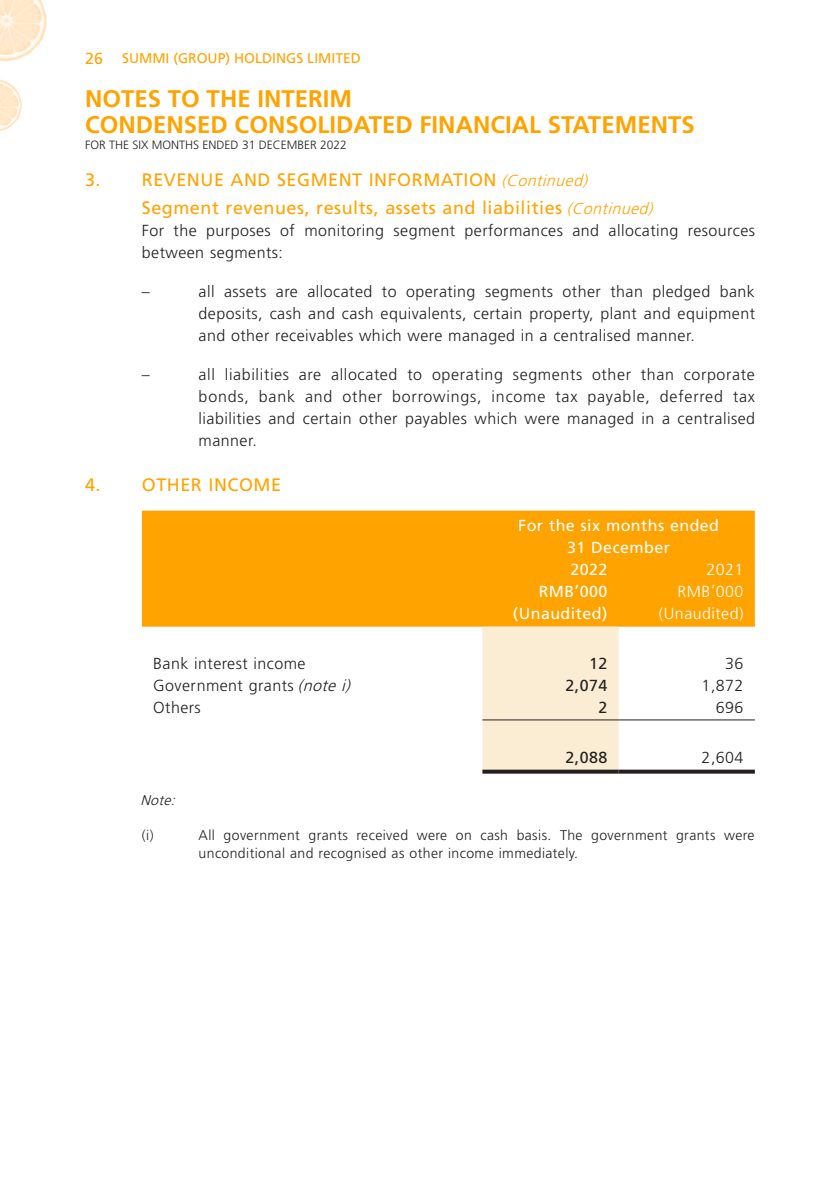
<style>
.page{position:relative;width:840px;height:1191px;background:#fff}
.page>*{position:absolute;margin:0;border:0;box-sizing:border-box;transform-origin:0 0}
.t1{font:700 24px/26px "Frutiger LT Std";color:#ffa300}
.t2{font:18px/28px "Frutiger LT Std";letter-spacing:.03em;color:#ffa300}
.t3{font:300 16px/22px "Frutiger LT Std";letter-spacing:.03em;color:#231f20;text-align:justify}
.t4{font:16px/22px "Frutiger LT Std";letter-spacing:.03em;color:#fff}
.t5{font:300 16px "Frutiger LT Std";letter-spacing:.03em;color:#fff}
.t6{font:16px "Frutiger LT Std";letter-spacing:.03em;color:#231f20}
.t7{font:300 14px/18px "Frutiger LT Std";letter-spacing:.03em;color:#231f20}
.t8{font:14px "Frutiger LT Std";color:#ffa300}
.t9{font:italic 300 14px "Frutiger LT Std";color:#231f20}
.t10{font:300 12px "Frutiger LT Std";color:#231f20}
.s1{font-size:16px}
.s2{font-weight:300;font-style:italic;font-size:16px}
.s3{font-style:italic}
</style>
<div class="page">
<img style="left:0;top:0;width:755px;height:774px">
<div style="left:142px;top:510px;width:612px;height:116px;background:#ffa300"></div>
<div style="left:482px;top:626px;width:136px;height:143px;background:#fbedd4"></div>
<hr style="left:482px;top:719px;width:136px;height:1px;background:#231f20">
<hr style="left:618px;top:719px;width:136px;height:1px;background:#231f20">
<svg style="left:482px;top:769px;width:136px;height:4px"></svg>
<svg style="left:618px;top:769px;width:136px;height:4px"></svg>
<p class="t8" style="left:85px;top:50px;width:277px"><span class="s1">26</span> SUMMI (GROUP) HOLDINGS LIMITED</p>
<h1 class="t1" style="left:85px;top:85px;width:610px">NOTES TO THE INTERIM<br>CONDENSED CONSOLIDATED FINANCIAL STATEMENTS</h1>
<p class="t10" style="left:85px;top:138px;width:263px">FOR THE SIX MONTHS ENDED 31 DECEMBER 2022</p>
<p class="t2" style="left:142px;top:166px;width:516px;text-indent:-57px">3. REVENUE AND SEGMENT INFORMATION <span class="s2">(Continued)<br></span>Segment revenues, results, assets and liabilities <span class="s2">(Continued)</span></p>
<p class="t3" style="left:142px;top:220px;width:614px">For the purposes of monitoring segment performances and allocating resources between segments:</p>
<p class="t3" style="left:142px;top:281px;width:9px">–</p>
<p class="t3" style="left:198px;top:281px;width:557px">all assets are allocated to operating segments other than pledged bank deposits, cash and cash equivalents, certain property, plant and equipment and other receivables which were managed in a centralised manner.</p>
<p class="t3" style="left:142px;top:364px;width:9px">–</p>
<p class="t3" style="left:198px;top:364px;width:557px">all liabilities are allocated to operating segments other than corporate bonds, bank and other borrowings, income tax payable, deferred tax liabilities and certain other payables which were managed in a centralised manner.</p>
<p class="t2" style="left:85px;top:471px;width:197px">4. OTHER INCOME</p>
<p class="t4" style="left:567px;top:514px;width:153px;text-indent:-49px">For the six months ended<br>31 December<br>2022</p>
<p class="t5" style="left:706px;top:560px;width:38px">2021</p>
<p class="t4" style="left:538px;top:580px;width:70px">RMB’000</p>
<p class="t5" style="left:677px;top:582px;width:67px">RMB’000</p>
<p class="t4" style="left:512px;top:602px;width:96px">(Unaudited)</p>
<p class="t5" style="left:658px;top:604px;width:86px">(Unaudited)</p>
<p class="t3" style="left:153px;top:652px;width:154px">Bank interest income</p>
<p class="t6" style="left:588px;top:653px;width:20px">12</p>
<p class="t3" style="left:724px;top:652px;width:20px">36</p>
<p class="t3" style="left:153px;top:674px;width:203px">Government grants <span class="s3">(note i)</span></p>
<p class="t6" style="left:565px;top:675px;width:43px">2,074</p>
<p class="t3" style="left:701px;top:674px;width:43px">1,872</p>
<p class="t3" style="left:153px;top:696px;width:49px">Others</p>
<p class="t6" style="left:598px;top:697px;width:10px">2</p>
<p class="t3" style="left:715px;top:696px;width:29px">696</p>
<p class="t6" style="left:565px;top:748px;width:43px">2,088</p>
<p class="t3" style="left:701px;top:747px;width:43px">2,604</p>
<p class="t9" style="left:140px;top:792px;width:40px">Note:</p>
<p class="t7" style="left:142px;top:826px;width:13px">(i)</p>
<p class="t7" style="left:198px;top:826px;width:557px">All government grants received were on cash basis. The government grants were unconditional and recognised as other income immediately.</p>
</div>
